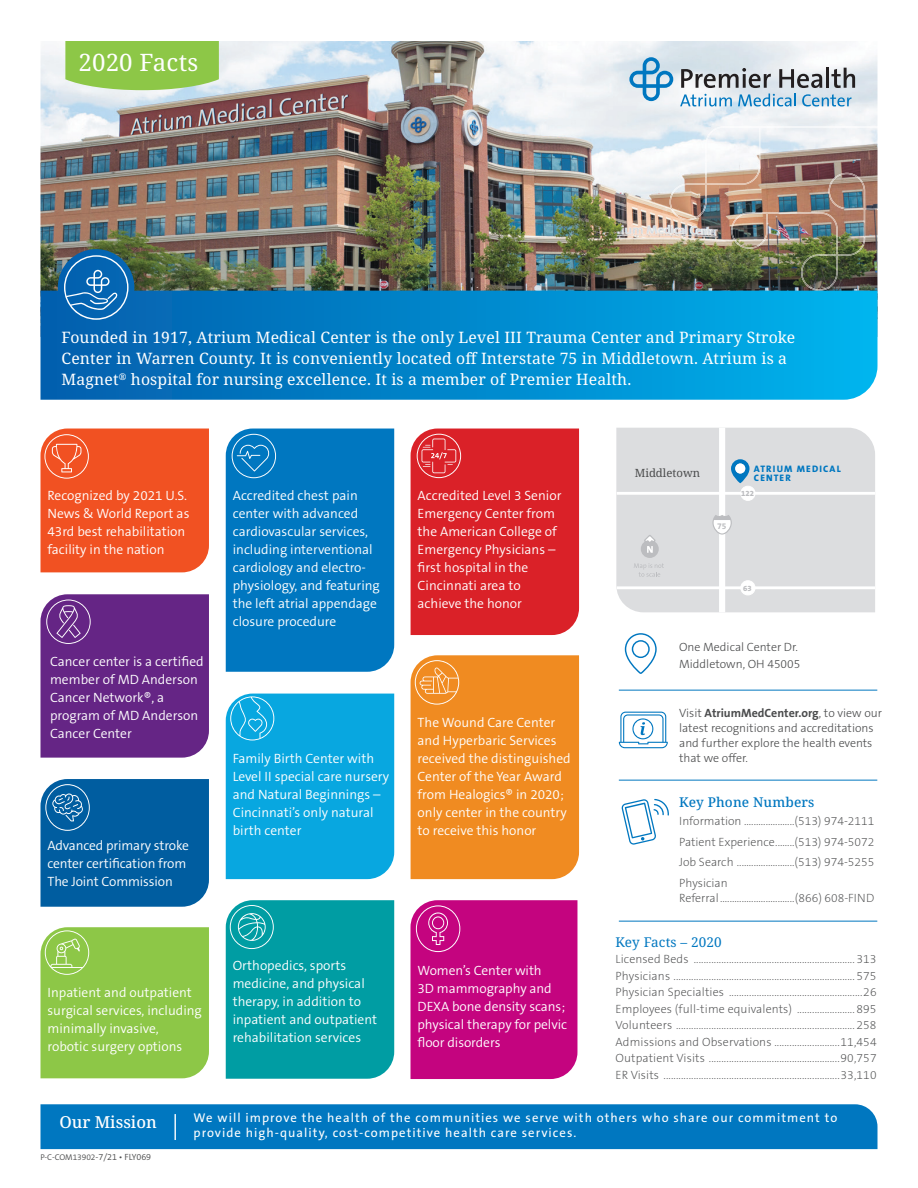
<style>
.page{position:relative;width:918px;height:1188px;background:#fff}
.page>*{position:absolute;margin:0;border:0;box-sizing:border-box;transform-origin:0 0}
.t1{font:24px "Noto Serif";letter-spacing:.01em;color:#fff}
.t2{font:500 16.5px "Noto Serif";color:#fff}
.t3{font:15.75px/21px "Noto Serif";letter-spacing:.01em;color:#fff}
.t4{font:300 13.5px/18px "The Sans B4";color:#fff}
.t5{font:500 13.5px "Noto Serif";letter-spacing:.01em;color:#0077c0}
.t6{font:13.5px "Noto Serif";letter-spacing:.01em;color:#0077c0}
.t7{font:12.75px/15px "The Sans B5 Plain";letter-spacing:.08em;color:#fff}
.t8{font:200 12px/16.5px "The Sans B2";color:#4b4c4d;text-align:justify}
.t9{font:300 12px/15px "The Sans B3";color:#4b4c4d}
.t10{font:700 12px "The Sans B7";color:#4b4c4d}
.t11{font:11.4px "Noto Serif";color:#4b4c4d}
.t12{font:800 9.45px/9px "The Sans B8";letter-spacing:.12em;color:#0077c0}
.t13{font:700 8.55px "The Sans B7";color:#bcbdc0}
.t14{font:300 8.4px "The Sans B4";color:#4b4c4d}
.t15{font:800 7.8px "The Sans B8";color:#bcbdc0}
.s1{font-family:"The Sans B3";font-weight:300}
.s2{font-size:9px}
</style>
<div class="page">
<div style="left:40px;top:429px;width:169px;height:143px;background:#f15122"></div>
<img style="left:40px;top:41px;width:838px;height:250px">
<img style="left:731px;top:220px;width:147px;height:71px">
<img style="left:670px;top:126px;width:208px;height:94px">
<svg style="left:58px;top:249px;width:76px;height:77px"></svg>
<svg style="left:40px;top:291px;width:838px;height:109px;background:#0289cd"></svg>
<svg style="left:64px;top:255px;width:65px;height:65px;background:#2979b9"></svg>
<div style="left:40px;top:1104px;width:838px;height:45px;background:#0077c0"></div>
<svg style="left:619px;top:712px;width:49px;height:36px"></svg>
<svg style="left:625px;top:633px;width:32px;height:41px"></svg>
<hr style="left:619px;top:690px;width:258px;height:1px;background:#0077c0">
<hr style="left:619px;top:780px;width:258px;height:1px;background:#0077c0">
<svg style="left:65px;top:41px;width:154px;height:49px;background:#92c952"></svg>
<div style="left:40px;top:594px;width:169px;height:164px;background:#652585"></div>
<div style="left:616px;top:428px;width:259px;height:184px;background:#dcdddf"></div>
<hr style="left:617px;top:586px;width:258px;height:3px;background:#fff">
<div style="left:719px;top:428px;width:6px;height:184px;background:#fff"></div>
<div style="left:641px;top:540px;width:18px;height:18px;background:#bcbdc0;border-radius:50%"></div>
<svg style="left:644px;top:535px;width:12px;height:18px"></svg>
<svg style="left:634px;top:563px;width:30px;height:14px"></svg>
<div style="left:741px;top:581px;width:14px;height:14px;background:#fff;border-radius:50%"></div>
<div style="left:740px;top:580px;width:15px;height:15px;border:1px solid #fff;border-radius:50%"></div>
<svg style="left:712px;top:514px;width:20px;height:21px"></svg>
<svg style="left:731px;top:459px;width:19px;height:24px"></svg>
<div style="left:735px;top:463px;width:10px;height:11px;background:#fff;border-radius:50%"></div>
<hr style="left:617px;top:492px;width:258px;height:3px;background:#fff">
<div style="left:741px;top:486px;width:14px;height:14px;background:#fff;border-radius:50%"></div>
<div style="left:740px;top:486px;width:15px;height:15px;border:1px solid #fff;border-radius:50%"></div>
<svg style="left:629px;top:57px;width:44px;height:44px;background:#96c3df"></svg>
<svg style="left:680px;top:68px;width:175px;height:38px;background:#acbbc6"></svg>
<div style="left:226px;top:429px;width:168px;height:243px;background:#0077c0"></div>
<svg style="left:621px;top:799px;width:48px;height:46px"></svg>
<hr style="left:619px;top:921px;width:258px;height:1px;background:#0077c0">
<div style="left:40px;top:927px;width:169px;height:151px;background:#8dc747"></div>
<div style="left:226px;top:900px;width:168px;height:179px;background:#009da3"></div>
<div style="left:411px;top:900px;width:166px;height:179px;background:#c4047f"></div>
<div style="left:411px;top:655px;width:168px;height:224px;background:#f08b21"></div>
<div style="left:226px;top:694px;width:168px;height:185px;background:#08a7e0"></div>
<div style="left:40px;top:779px;width:169px;height:128px;background:#005da0"></div>
<div style="left:411px;top:429px;width:168px;height:206px;background:#da2128"></div>
<h1 class="t1" style="left:78px;top:46px;width:121px">2020 Facts</h1>
<p class="t3" style="left:62px;top:327px;width:735px">Founded in 1917, Atrium Medical Center is the only Level III Trauma Center and Primary Stroke<br>Center in Warren County. It is conveniently located off Interstate 75 in Middletown. Atrium is a<br>Magnet<sup>®</sup> hospital for nursing excellence. It is a member of Premier Health.</p>
<p class="t4" style="left:48px;top:487px;width:143px">Recognized by 2021 U.S.<br>News &amp; World Report as<br>43rd best rehabilitation facility in the nation</p>
<p class="t4" style="left:50px;top:653px;width:155px">Cancer center is a certified member of MD Anderson<br>Cancer Network®, a program of MD Anderson<br>Cancer Center</p>
<p class="t4" style="left:47px;top:837px;width:143px">Advanced primary stroke center certification from<br>The Joint Commission</p>
<p class="t4" style="left:48px;top:984px;width:156px">Inpatient and outpatient surgical services, including minimally invasive, robotic surgery options</p>
<p class="t4" style="left:233px;top:487px;width:149px">Accredited chest pain center with advanced cardiovascular services, including interventional cardiology and electro&shy;physiology, and featuring the left atrial appendage closure procedure</p>
<p class="t4" style="left:418px;top:487px;width:145px">Accredited Level 3 Senior<br>Emergency Center from the American College of<br>Emergency Physicians – first hospital in the<br>Cincinnati area to achieve the honor</p>
<p class="t4" style="left:233px;top:750px;width:158px">Family Birth Center with<br>Level II special care nursery and Natural Beginnings –<br>Cincinnati’s only natural birth center</p>
<p class="t4" style="left:418px;top:714px;width:155px">The Wound Care Center and Hyperbaric Services received the distinguished<br>Center of the Year Award from Healogics® in 2020; only center in the country to receive this honor</p>
<p class="t4" style="left:233px;top:957px;width:146px">Orthopedics, sports medicine, and physical therapy, in addition to inpatient and outpatient rehabilitation services</p>
<p class="t4" style="left:418px;top:962px;width:151px">Women’s Center with<br>3D mammography and<br>DEXA bone density scans; physical therapy for pelvic floor disorders</p>
<p class="t11" style="left:635px;top:465px;width:67px">Middletown</p>
<p class="t13" style="left:717px;top:522px;width:11px">75</p>
<p class="t12" style="left:754px;top:465px;width:88px">ATRIUM MEDICAL<br>CENTER</p>
<p class="t15" style="left:741px;top:489px;width:14px">122</p>
<p class="t15" style="left:743px;top:584px;width:10px">63</p>
<p class="t9" style="left:679px;top:639px;width:123px;line-height:16.5px">One Medical Center Dr.<br>Middletown, OH 45005</p>
<p class="t10" style="left:679px;top:706px;width:204px"><span class="s1">Visit</span> AtriumMedCenter.org<span class="s1">, to view our</span></p>
<p class="t9" style="left:679px;top:720px;width:196px;text-align:justify">latest recognitions and accreditations and further explore the health events that we offer.</p>
<p class="t5" style="left:679px;top:793px;width:137px">Key Phone Numbers</p>
<p class="t8" style="left:679px;top:812px;width:197px;line-height:20.4px">Information .....................(513) 974-2111<br>Patient Experience ........(513) 974-5072<br>Job Search ........................(513) 974-5255<br>Physician</p>
<p class="t8" style="left:679px;top:890px;width:197px">Referral ...............................(866) 608-FIND</p>
<p class="t6" style="left:616px;top:933px;width:108px">Key Facts – 2020</p>
<p class="t8" style="left:616px;top:951px;width:263px">Licensed Beds ................................................................ 313<br>Physicians ........................................................................ 575<br>Physician Specialties .....................................................26<br>Employees (full-time equivalents) ....................... 895<br>Volunteers ....................................................................... 258<br>Admissions and Observations ..........................11,454<br>Outpatient Visits ....................................................90,757<br>ER Visits ......................................................................33,110</p>
<p class="t2" style="left:59px;top:1111px;width:99px">Our Mission</p>
<p class="t7" style="left:194px;top:1111px;width:645px">We will improve the health of the communities we serve with others who share our commitment to provide high-quality, cost-competitive health care services.</p>
<p class="t14" style="left:40px;top:1153px;width:112px">P-C-COM13902<span class="s2">-7/21 • FLY069</span></p>
</div>
